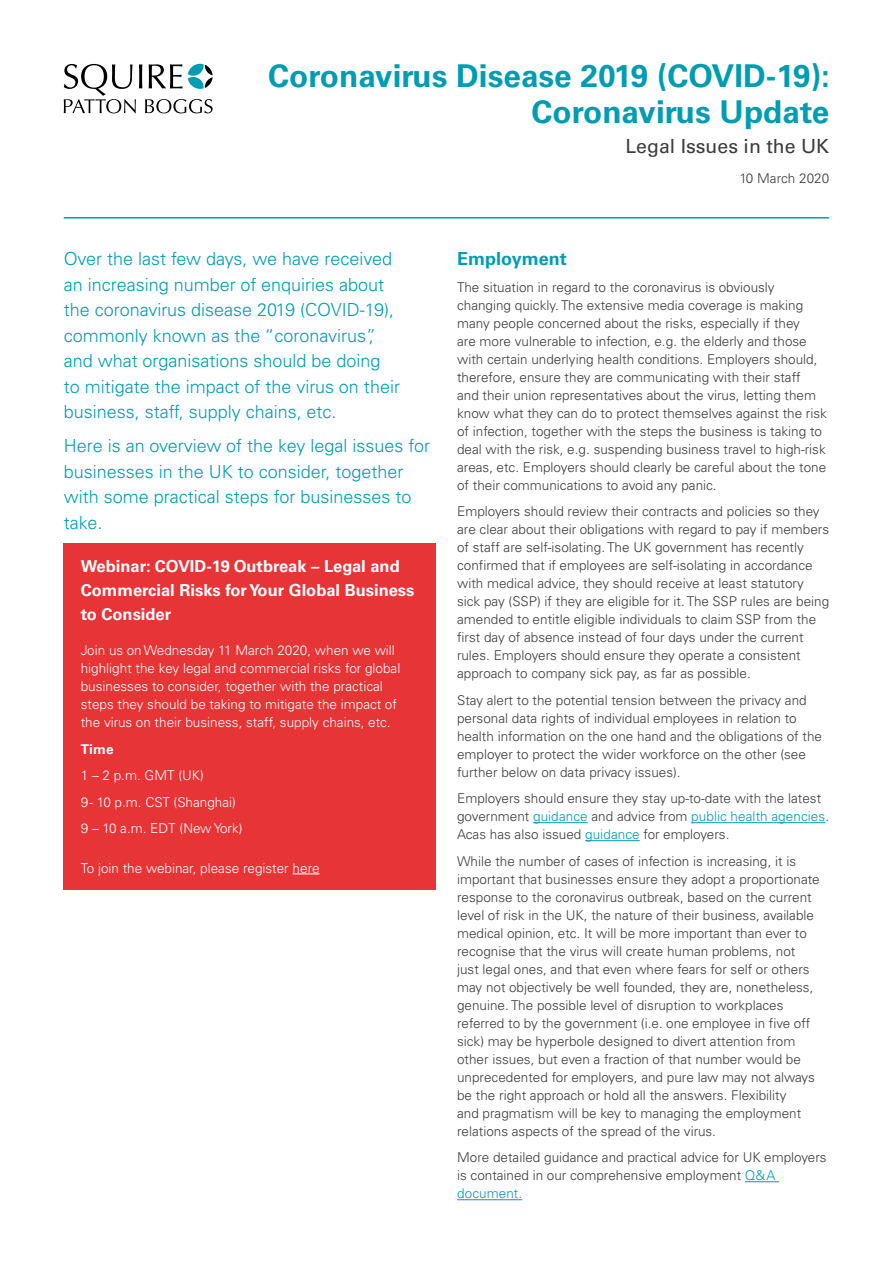
<style>
.page{position:relative;width:893px;height:1263px;background:#fff}
.page>*{position:absolute;margin:0;border:0;box-sizing:border-box;transform-origin:0 0}
.t1{font:700 31.5px/36px "Univers LTCYR 65";color:#009db1;text-align:right}
.t2{font:19.5px "Univers LTCYR 55 Roman";color:#3c3c3b}
.t3{font:300 18px/25.5px "Univers LTCYR 45";color:#009db1}
.t4{font:700 18px "Univers LTCYR 65";color:#009db1}
.t5{font:700 16.5px/24px "Univers LTCYR 65";color:#fff}
.t6{font:300 13.5px/18px "Univers LTCYR 45";color:#3c3c3b}
.t7{font:300 13.5px/18px "Univers LTCYR 45";color:#fff}
.t8{font:700 13.5px "Univers LTCYR 65";color:#fff}
.s1{color:#009db1}
</style>
<div class="page">
<svg style="left:64px;top:64px;width:149px;height:49px"></svg>
<hr style="left:64px;top:217px;width:765px;height:2px;background:#009db1">
<div style="left:64px;top:543px;width:372px;height:346px;background:#e73437"></div>
<svg style="left:293px;top:873px;width:27px;height:1px"></svg>
<hr style="left:533px;top:822px;width:55px;height:1px;background:#009db1">
<hr style="left:691px;top:822px;width:134px;height:1px;background:#009db1">
<hr style="left:585px;top:840px;width:55px;height:1px;background:#009db1">
<hr style="left:745px;top:1181px;width:34px;height:1px;background:#009db1">
<hr style="left:457px;top:1199px;width:65px;height:1px;background:#009db1">
<h1 class="t1" style="left:268px;top:56px;width:563px">Coronavirus Disease 2019 (COVID-19):<br>Coronavirus Update</h1>
<h2 class="t2" style="left:626px;top:132px;width:205px">Legal Issues in the UK</h2>
<p class="t6" style="left:739px;top:169px;width:91px">10 March 2020</p>
<p class="t3" style="left:64px;top:246px;width:338px">Over the last few days, we have received an increasing number of enquiries about the coronavirus disease 2019 (COVID-19), commonly known as the “coronavirus”, and what organisations should be doing to mitigate the impact of the virus on their business, staff, supply chains, etc.</p>
<h3 class="t3" style="left:64px;top:433px;width:368px">Here is an overview of the key legal issues for businesses in the UK to consider, together with some practical steps for businesses to take.</h3>
<p class="t5" style="left:81px;top:554px;width:335px">Webinar: COVID-19 Outbreak – Legal and<br>Commercial Risks for Your Global Business to Consider</p>
<p class="t7" style="left:81px;top:641px;width:321px">Join us on Wednesday 11 March 2020, when we will highlight the key legal and commercial risks for global businesses to consider, together with the practical steps they should be taking to mitigate the impact of the virus on their business, staff, supply chains, etc.</p>
<p class="t8" style="left:81px;top:739px;width:34px">Time</p>
<p class="t7" style="left:81px;top:762px;width:163px;line-height:26.5px">1 – 2 p.m. GMT (UK)<br>9 - 10 p.m. CST (Shanghai)<br>9 – 10 a.m. EDT (New York)</p>
<p class="t7" style="left:81px;top:858px;width:240px">To join the webinar, please register here</p>
<h3 class="t4" style="left:457px;top:246px;width:111px">Employment</h3>
<p class="t6" style="left:457px;top:278px;width:371px">The situation in regard to the coronavirus is obviously changing quickly. The extensive media coverage is making many people concerned about the risks, especially if they<br>are more vulnerable to infection, e.g. the elderly and those with certain underlying health conditions. Employers should, therefore, ensure they are communicating with their staff<br>and their union representatives about the virus, letting them know what they can do to protect themselves against the risk of infection, together with the steps the business is taking to deal with the risk, e.g. suspending business travel to high-risk areas, etc. Employers should clearly be careful about the tone of their communications to avoid any panic.</p>
<p class="t6" style="left:457px;top:502px;width:374px">Employers should review their contracts and policies so they are clear about their obligations with regard to pay if members of staff are self-isolating. The UK government has recently confirmed that if employees are self-isolating in accordance with medical advice, they should receive at least statutory sick pay (SSP) if they are eligible for it. The SSP rules are being amended to entitle eligible individuals to claim SSP from the first day of absence instead of four days under the current rules. Employers should ensure they operate a consistent approach to company sick pay, as far as possible.</p>
<p class="t6" style="left:457px;top:691px;width:366px">Stay alert to the potential tension between the privacy and personal data rights of individual employees in relation to health information on the one hand and the obligations of the employer to protect the wider workforce on the other (see further below on data privacy issues).</p>
<p class="t6" style="left:457px;top:789px;width:373px">Employers should ensure they stay up-to-date with the latest government <span class="s1">guidance</span> and advice from <span class="s1">public health agencies</span>.<br>Acas has also issued <span class="s1">guidance</span> for employers.</p>
<p class="t6" style="left:457px;top:851px;width:364px">While the number of cases of infection is increasing, it is important that businesses ensure they adopt a proportionate response to the coronavirus outbreak, based on the current level of risk in the UK, the nature of their business, available medical opinion, etc. It will be more important than ever to recognise that the virus will create human problems, not just legal ones, and that even where fears for self or others may not objectively be well founded, they are, nonetheless, genuine. The possible level of disruption to workplaces referred to by the government (i.e. one employee in five off sick) may be hyperbole designed to divert attention from other issues, but even a fraction of that number would be unprecedented for employers, and pure law may not always be the right approach or hold all the answers. Flexibility<br>and pragmatism will be key to managing the employment relations aspects of the spread of the virus.</p>
<p class="t6" style="left:457px;top:1148px;width:371px">More detailed guidance and practical advice for UK employers is contained in our comprehensive employment <span class="s1">Q&amp;A document.</span></p>
</div>
